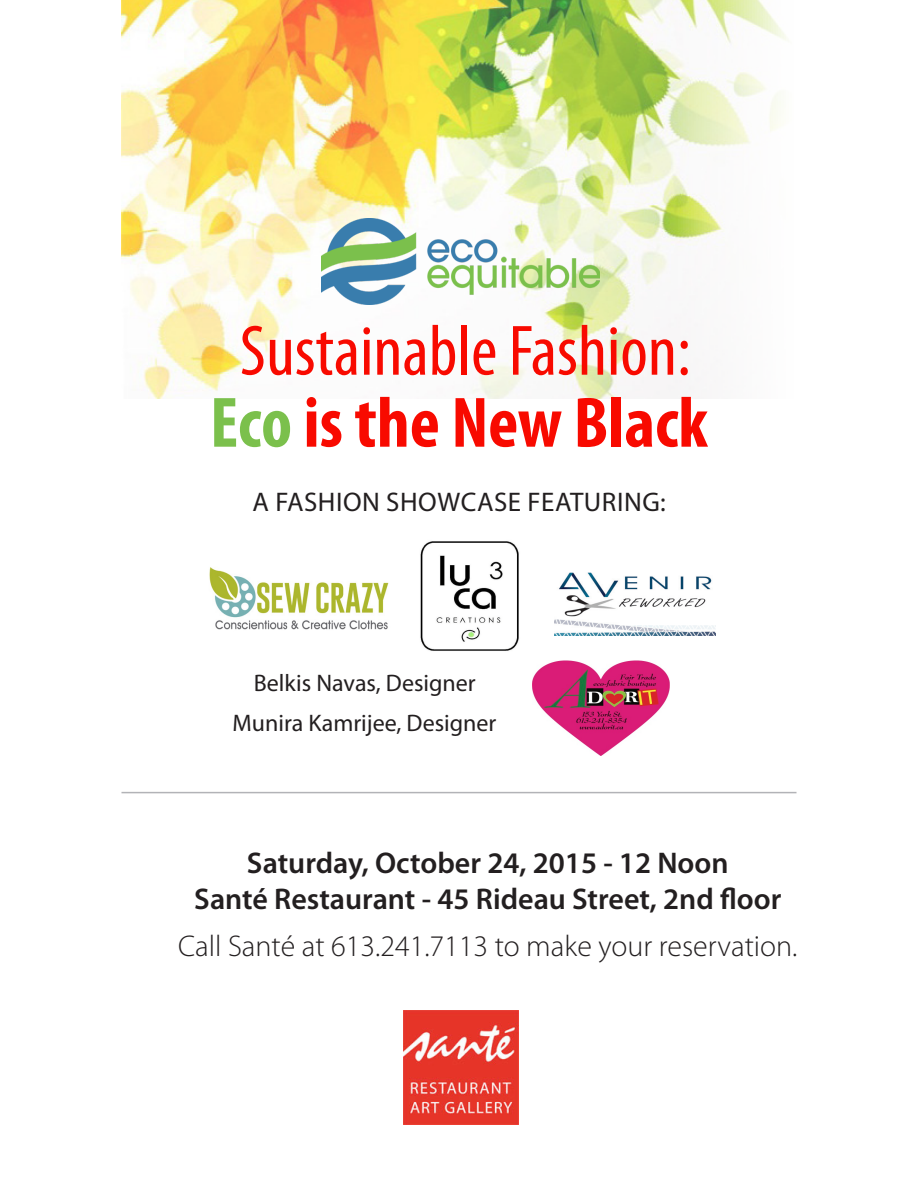
<style>
.page{position:relative;width:918px;height:1188px;background:#fff}
.page>*{position:absolute;margin:0;border:0;box-sizing:border-box;transform-origin:0 0}
.t1{font:condensed 72px "Myriad Pro";color:#f80a00}
.t2{font:700 condensed 72px "Myriad Pro";color:#f80a00}
.t3{font:600 30px "Myriad Pro";color:#231f20}
.t4{font:300 30px "Myriad Pro";color:#231f20}
.t5{font:27px "Myriad Pro";letter-spacing:.02em;color:#231f20}
.t6{font:24px "Myriad Pro";color:#231f20}
.s1{color:#7bc04c}
</style>
<div class="page">
<img style="left:122px;top:0;width:666px;height:398px">
<img style="left:321px;top:219px;width:278px;height:85px">
<img style="left:403px;top:1010px;width:115px;height:114px">
<img style="left:209px;top:567px;width:180px;height:63px">
<img style="left:554px;top:572px;width:162px;height:63px">
<img style="left:420px;top:541px;width:99px;height:110px">
<img style="left:533px;top:660px;width:136px;height:96px">
<hr style="left:122px;top:792px;width:674px;height:1px;background:#b2b3b7">
<p class="t1" style="left:240px;top:307px;width:453px">Sustainable Fashion:</p>
<p class="t2" style="left:210px;top:378px;width:499px"><span class="s1">Eco</span> is the New Black</p>
<p class="t5" style="left:253px;top:485px;width:415px">A FASHION SHOWCASE FEATURING:</p>
<p class="t6" style="left:254px;top:668px;width:223px">Belkis Navas, Designer</p>
<p class="t6" style="left:232px;top:708px;width:265px">Munira Kamrijee, Designer</p>
<p class="t3" style="left:247px;top:844px;width:483px">Saturday, October 24, 2015 - 12 Noon</p>
<p class="t3" style="left:194px;top:880px;width:589px">Santé Restaurant - 45 Rideau Street, 2nd floor</p>
<p class="t4" style="left:178px;top:928px;width:621px">Call Santé at 613.241.7113 to make your reservation.</p>
</div>
